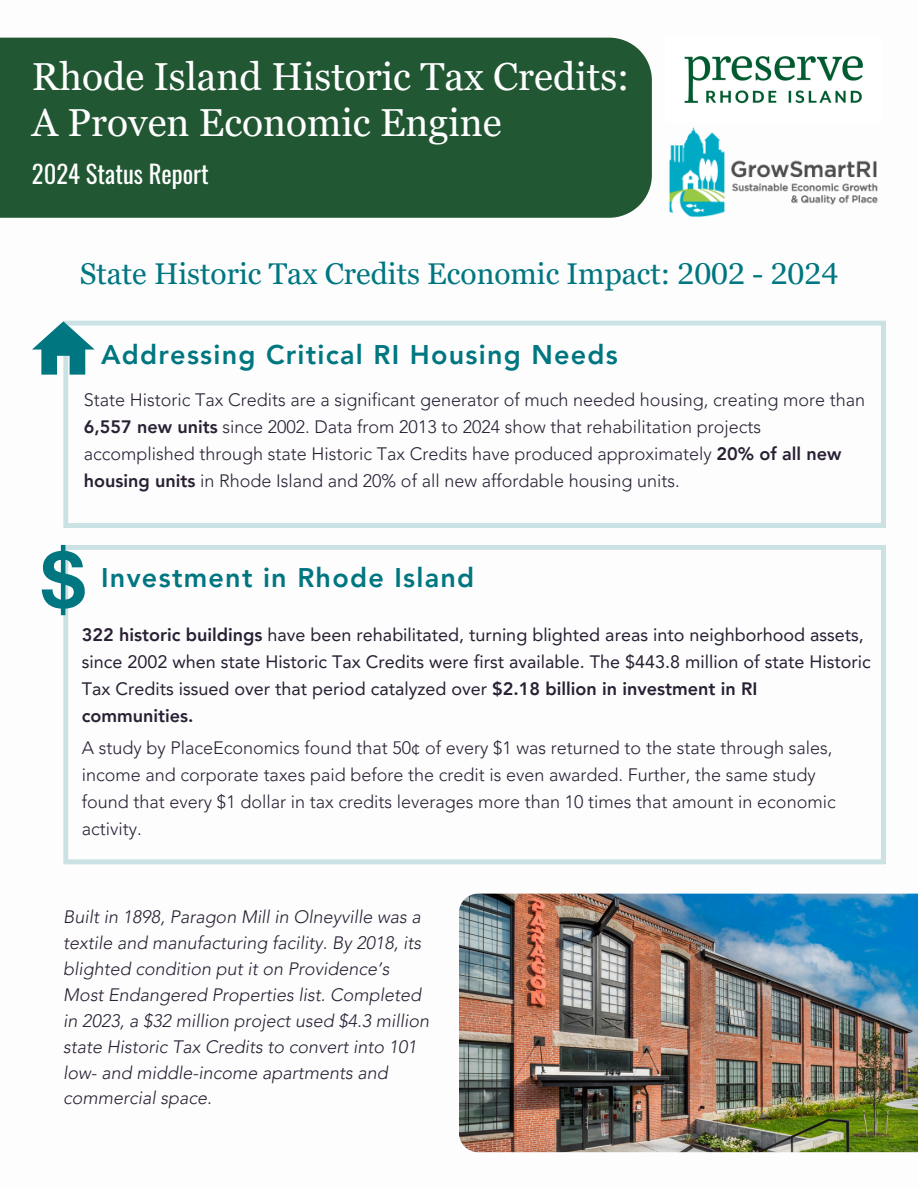
<style>
.page{position:relative;width:918px;height:1188px;background:#fff}
.page>*{position:absolute;margin:0;border:0;box-sizing:border-box;transform-origin:0 0}
.t1{font:39px/46.2px "Georgia Pro";color:#fff}
.t2{font:30px "Georgia Pro";color:#007681}
.t3{font:800 27px "Avenir LT Pro";letter-spacing:.045em;color:#007681}
.t4{font:24.6px "Oswald";color:#fff}
.t5{font:300 18px/27px "Avenir LT Pro";color:#292034}
.t6{font:italic 300 18px/25.8px "Avenir LT Pro";color:#292034}
.t7{font:18px/27px "Avenir LT Pro";color:#292034}
.s1{font-weight:800}
</style>
<div class="page">
<svg style="left:63px;top:321px;width:823px;height:207px"></svg>
<svg style="left:63px;top:545px;width:823px;height:319px"></svg>
<svg style="left:32px;top:321px;width:63px;height:53px"></svg>
<svg style="left:42px;top:545px;width:43px;height:70px"></svg>
<div style="left:0;top:38px;width:652px;height:180px;background:#215732"></div>
<img style="left:630px;top:128px;width:248px;height:90px">
<img style="left:459px;top:894px;width:459px;height:258px">
<img style="left:684px;top:56px;width:179px;height:48px">
<p class="t1" style="left:32px;top:54px;width:599px">Rhode Island Historic Tax Credits:<br>A Proven Economic Engine</p>
<p class="t4" style="left:32px;top:155px;width:178px">2024 Status Report</p>
<h4 class="t2" style="left:80px;top:256px;width:760px">State Historic Tax Credits Economic Impact: 2002 - 2024</h4>
<p class="t3" style="left:101px;top:344px;width:518px">Addressing Critical RI Housing Needs</p>
<p class="t5" style="left:84px;top:388px;width:783px">State Historic Tax Credits are a significant generator of much needed housing, creating more than <span class="s1">6,557 new units</span> since 2002. Data from 2013 to 2024 show that rehabilitation projects accomplished through state Historic Tax Credits have produced approximately <span class="s1">20% of all new housing units</span> in Rhode Island and 20% of all new affordable housing units.</p>
<h3 class="t3" style="left:101px;top:567px;width:375px">Investment in Rhode Island</h3>
<h2 class="t7" style="left:82px;top:623px;width:790px"><span class="s1">322 historic buildings</span> have been rehabilitated, turning blighted areas into neighborhood assets, since 2002 when state Historic Tax Credits were first available. The $443.8 million of state Historic Tax Credits issued over that period catalyzed over <span class="s1">$2.18 billion in investment in RI communities.</span></h2>
<p class="t5" style="left:82px;top:736px;width:755px">A study by PlaceEconomics found that 50¢ of every $1 was returned to the state through sales, income and corporate taxes paid before the credit is even awarded. Further, the same study found that every $1 dollar in tax credits leverages more than 10 times that amount in economic activity.</p>
<h3 class="t6" style="left:63px;top:906px;width:367px">Built in 1898, Paragon Mill in Olneyville was a textile and manufacturing facility. By 2018, its blighted condition put it on Providence’s Most Endangered Properties list. Completed in 2023, a $32 million project used $4.3 million state Historic Tax Credits to convert into 101 low- and middle-income apartments and commercial space.</h3>
</div>
